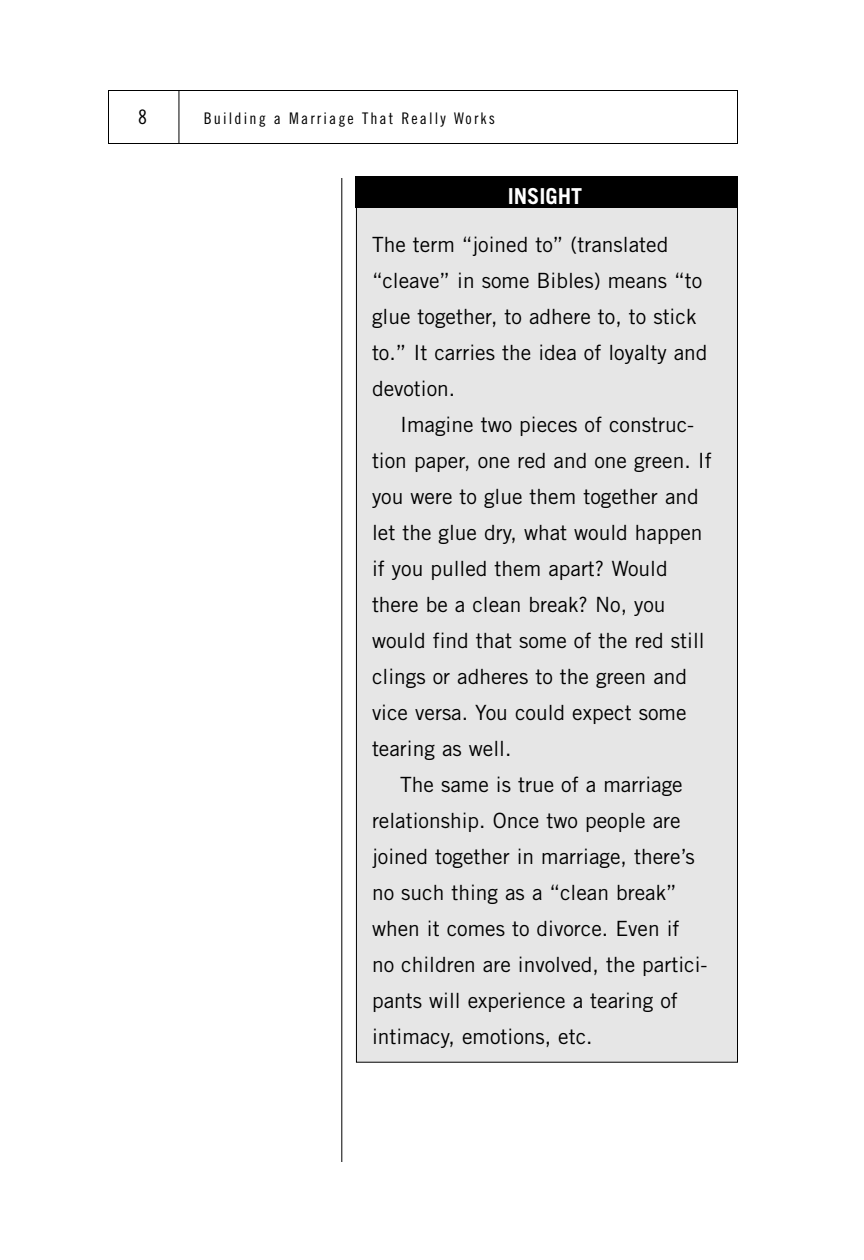
<style>
.page{position:relative;width:864px;height:1260px;background:#fff}
.page>*{position:absolute;margin:0;border:0;box-sizing:border-box;transform-origin:0 0}
.t1{font:700 22px "Trade Gothic";color:#fff}
.t2{font:21px/36px "Trade Gothic";color:#000}
.t3{font:20px "Trade Gothic Cond Eighteen";color:#000}
.t4{font:16px "Trade Gothic Cond Eighteen";letter-spacing:.135em;color:#000}
</style>
<div class="page">
<div style="left:357px;top:184px;width:380px;height:878px;background:#e6e6e6"></div>
<div style="left:356px;top:176px;width:382px;height:31px;background:#000"></div>
<div style="left:108px;top:90px;width:630px;height:54px;border:1px solid #000"></div>
<hr style="left:178px;top:90px;width:1px;height:54px;background:#000">
<hr style="left:341px;top:178px;width:1px;height:984px;background:#000">
<p class="t3" style="left:138px;top:110px;width:10px">8</p>
<p class="t4" style="left:204px;top:113px;width:293px">Building a Marriage That Really Works</p>
<p class="t1" style="left:508px;top:188px;width:76px">INSIGHT</p>
<p class="t2" style="left:372px;top:228px;width:337px">The term “joined to” (translated “cleave” in some Bibles) means “to glue together, to adhere to, to stick to.” It carries the idea of loyalty and devotion.</p>
<p class="t2" style="left:372px;top:408px;width:341px;text-indent:28px">Imagine two pieces of construc&shy;tion paper, one red and one green. If you were to glue them together and let the glue dry, what would happen if you pulled them apart? Would there be a clean break? No, you would find that some of the red still clings or adheres to the green and vice versa. You could expect some tearing as well.</p>
<p class="t2" style="left:372px;top:768px;width:337px;text-indent:28px">The same is true of a marriage relationship. Once two people are joined together in marriage, there’s no such thing as a “clean break” when it comes to divorce. Even if<br>no children are involved, the partici&shy;pants will experience a tearing of intimacy, emotions, etc.</p>
</div>
